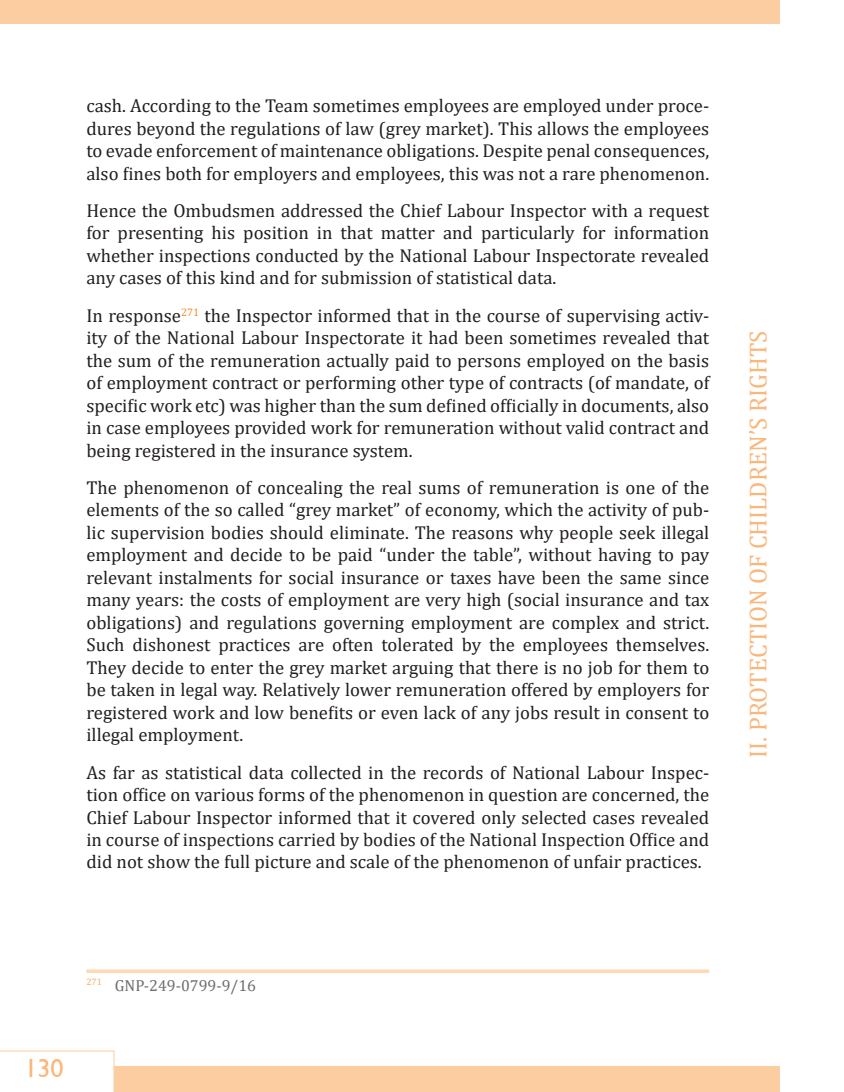
<style>
.page{position:relative;width:844px;height:1092px;background:#fff}
.page>*{position:absolute;margin:0;border:0;box-sizing:border-box;transform-origin:0 0}
.t1{font:26.25px "Gill Sans";color:#fbb67a}
.t2{font:24.5px "Cambria";color:#fbb67a}
.t3{font:18.72px/22.4px "Cambria";color:#231f20;text-align:justify}
.t4{font:15.92px "Cambria";color:#6c6d70}
</style>
<div class="page">
<div style="left:0;top:0;width:779px;height:24px;background:#fccda1"></div>
<div style="left:0;top:1065px;width:779px;height:27px;background:#fccda1"></div>
<svg style="left:86px;top:969px;width:623px;height:4px;fill:#fddab8"></svg>
<div style="left:0;top:1051px;width:114px;height:41px;background:#fff"></div>
<p class="t3" style="left:86px;top:94px;width:624px">cash. According to the Team sometimes employees are employed under proce&shy;dures beyond the regulations of law (grey market). This allows the employees to evade enforcement of maintenance obligations. Despite penal consequences, also fines both for employers and employees, this was not a rare phenomenon.</p>
<p class="t3" style="left:86px;top:199px;width:624px">Hence the Ombudsmen addressed the Chief Labour Inspector with a request for presenting his position in that matter and particularly for information whether inspections conducted by the National Labour Inspectorate revealed any cases of this kind and for submission of statistical data.</p>
<p class="t3" style="left:86px;top:304px;width:624px">In response<sup>271</sup> the Inspector informed that in the course of supervising activ&shy;ity of the National Labour Inspectorate it had been sometimes revealed that the sum of the remuneration actually paid to persons employed on the basis of employment contract or performing other type of contracts (of mandate, of specific work etc) was higher than the sum defined officially in documents, also in case employees provided work for remuneration without valid contract and being registered in the insurance system.</p>
<p class="t3" style="left:86px;top:476px;width:624px">The phenomenon of concealing the real sums of remuneration is one of the elements of the so called “grey market” of economy, which the activity of pub&shy;lic supervision bodies should eliminate. The reasons why people seek illegal employment and decide to be paid “under the table”, without having to pay relevant instalments for social insurance or taxes have been the same since many years: the costs of employment are very high (social insurance and tax obligations) and regulations governing employment are complex and strict.<br>Such dishonest practices are often tolerated by the employees themselves.<br>They decide to enter the grey market arguing that there is no job for them to be taken in legal way. Relatively lower remuneration offered by employers for registered work and low benefits or even lack of any jobs result in consent to illegal employment.</p>
<p class="t3" style="left:86px;top:761px;width:624px">As far as statistical data collected in the records of National Labour Inspec&shy;tion office on various forms of the phenomenon in question are concerned, the Chief Labour Inspector informed that it covered only selected cases revealed in course of inspections carried by bodies of the National Inspection Office and did not show the full picture and scale of the phenomenon of unfair practices.</p>
<h2 class="t2" style="left:743px;top:757px;width:428px;rotate:-90deg">II. PROTECTION OF CHILDREN’S RIGHTS</h2>
<p class="t4" style="left:86px;top:976px;width:171px"><sup>271</sup> GNP-249-0799-9/16</p>
<h1 class="t1" style="left:24px;top:1052px;width:41px">130</h1>
</div>
